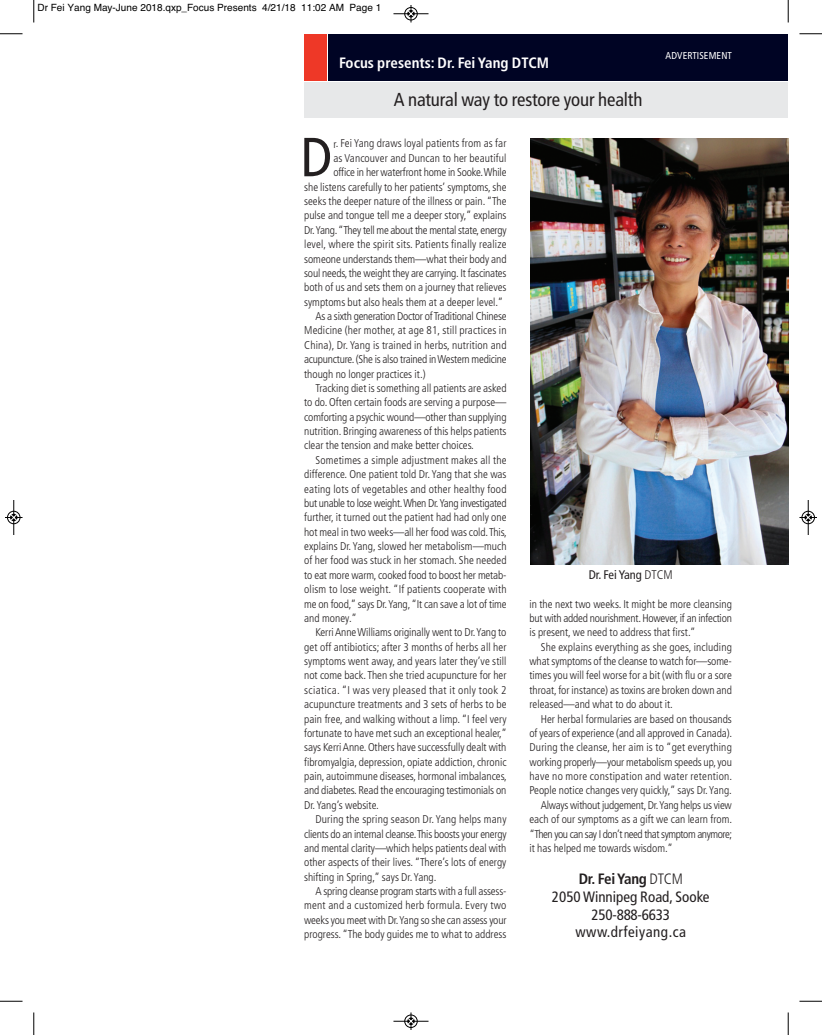
<style>
.page{position:relative;width:822px;height:1035px;background:#fff}
.page>*{position:absolute;margin:0;border:0;box-sizing:border-box;transform-origin:0 0}
.t1{font:condensed 55px "Frutiger";color:#231f20}
.t2{font:condensed 18.75px "Frutiger";letter-spacing:-.005em;color:#231f20}
.t3{font:condensed 15px/17.9px "Frutiger";color:#231f20;text-align:center}
.t4{font:700 condensed 15px "Frutiger";color:#fff}
.t5{font:condensed 12.5px "Frutiger";color:#231f20}
.t6{font:300 condensed 11.25px/14.4px "Frutiger";color:#231f20;text-align:justify}
.t7{font:300 condensed 11.25px "Frutiger";letter-spacing:-.02em;color:#231f20}
.t8{font:300 condensed 11.25px "Frutiger";letter-spacing:-.025em;color:#231f20}
.t9{font:300 condensed 11.25px "Frutiger";letter-spacing:.02em;color:#231f20}
.t10{font:300 condensed 11.25px "Frutiger";letter-spacing:-.04em;color:#231f20}
.t11{font:300 condensed 11.25px "Frutiger";letter-spacing:.03em;color:#231f20}
.t12{font:10px "Helvetica";color:#000}
.t13{font:condensed 10px "Frutiger";letter-spacing:.01em;color:#fff}
.s1{font-weight:300}
.s2{font-weight:700}
</style>
<div class="page">
<div style="left:304px;top:34px;width:22px;height:46px;background:#ee3827"></div>
<div style="left:304px;top:82px;width:484px;height:36px;background:#e7e8e9"></div>
<div style="left:328px;top:34px;width:459px;height:46px;background:#000424"></div>
<img style="left:530px;top:139px;width:257px;height:426px">
<svg style="left:33px;top:0;width:2px;height:22px"></svg>
<svg style="left:0;top:33px;width:22px;height:2px"></svg>
<svg style="left:787px;top:0;width:1px;height:22px"></svg>
<svg style="left:799px;top:33px;width:22px;height:2px"></svg>
<svg style="left:33px;top:1012px;width:2px;height:23px"></svg>
<svg style="left:0;top:1001px;width:22px;height:1px"></svg>
<svg style="left:787px;top:1012px;width:1px;height:23px"></svg>
<svg style="left:799px;top:1001px;width:22px;height:1px"></svg>
<hr style="left:393px;top:14px;width:35px;height:1px;background:#000">
<div style="left:404px;top:7px;width:13px;height:13px;border:1px solid #000;border-radius:50%"></div>
<svg style="left:407px;top:5px;width:7px;height:17px"></svg>
<hr style="left:393px;top:1021px;width:35px;height:1px;background:#000">
<div style="left:404px;top:1015px;width:13px;height:13px;border:1px solid #000;border-radius:50%"></div>
<svg style="left:407px;top:1012px;width:7px;height:18px"></svg>
<hr style="left:14px;top:500px;width:1px;height:35px;background:#000">
<div style="left:7px;top:511px;width:13px;height:13px;border:1px solid #000;border-radius:50%"></div>
<svg style="left:5px;top:514px;width:17px;height:7px"></svg>
<hr style="left:807px;top:500px;width:1px;height:35px;background:#000">
<div style="left:801px;top:511px;width:13px;height:13px;border:1px solid #000;border-radius:50%"></div>
<svg style="left:799px;top:514px;width:17px;height:7px"></svg>
<p class="t12" style="left:38px;top:2px;width:345px">Dr Fei Yang May-June 2018.qxp_Focus Presents 4/21/18 11:02 AM Page 1</p>
<h3 class="t4" style="left:339px;top:57px;width:211px">Focus presents: Dr. Fei Yang DTCM</h3>
<p class="t13" style="left:665px;top:52px;width:68px">ADVERTISEMENT</p>
<h2 class="t2" style="left:393px;top:92px;width:250px">A natural way to restore your health</h2>
<p class="t6" style="left:333px;top:137px;width:174px">r. Fei Yang draws loyal patients from as far</p>
<p class="t6" style="left:333px;top:152px;width:174px">as Vancouver and Duncan to her beautiful</p>
<p class="t6" style="left:333px;top:166px;width:174px">office in her waterfront home in Sooke.While</p>
<p class="t6" style="left:304px;top:180px;width:204px">she listens carefully to her patients’ symptoms,she</p>
<p class="t6" style="left:304px;top:195px;width:204px">seeks the deeper nature of the illness or pain.“The</p>
<p class="t6" style="left:304px;top:209px;width:204px">pulse and tongue tell me a deeper story,” explains</p>
<p class="t8" style="left:304px;top:225px;width:204px">Dr.Yang.“They tell me about the mental state, energy</p>
<p class="t6" style="left:304px;top:238px;width:204px">level, where the spirit sits. Patients finally realize</p>
<p class="t6" style="left:304px;top:252px;width:204px">someone understands them—what their body and</p>
<p class="t6" style="left:304px;top:267px;width:204px">soul needs,the weight they are carrying. It fascinates</p>
<p class="t6" style="left:304px;top:281px;width:204px">both of us and sets them on a journey that relieves</p>
<p class="t6" style="left:304px;top:295px;width:200px">symptoms but also heals them at a deeper level.”</p>
<p class="t7" style="left:315px;top:312px;width:192px">As a sixth generation Doctor ofTraditional Chinese</p>
<p class="t6" style="left:304px;top:324px;width:204px">Medicine (her mother, at age 81, still practices in</p>
<p class="t6" style="left:304px;top:339px;width:204px">China), Dr. Yang is trained in herbs, nutrition and</p>
<p class="t7" style="left:304px;top:355px;width:204px">acupuncture.(She is also trained inWestern medicine</p>
<p class="t6" style="left:304px;top:367px;width:123px">though no longer practices it.)</p>
<p class="t6" style="left:315px;top:382px;width:192px">Tracking diet is something all patients are asked</p>
<p class="t6" style="left:304px;top:396px;width:204px">to do. Often certain foods are serving a purpose—</p>
<p class="t6" style="left:304px;top:410px;width:204px">comforting a psychic wound—other than supplying</p>
<p class="t6" style="left:304px;top:425px;width:204px">nutrition. Bringing awareness of this helps patients</p>
<p class="t6" style="left:304px;top:439px;width:171px">clear the tension and make better choices.</p>
<p class="t6" style="left:315px;top:454px;width:192px">Sometimes a simple adjustment makes all the</p>
<p class="t6" style="left:304px;top:468px;width:204px">difference. One patient told Dr. Yang that she was</p>
<p class="t6" style="left:304px;top:482px;width:204px">eating lots of vegetables and other healthy food</p>
<p class="t8" style="left:304px;top:498px;width:204px">but unable to lose weight.When Dr.Yang investigated</p>
<p class="t6" style="left:304px;top:511px;width:204px">further, it turned out the patient had had only one</p>
<p class="t6" style="left:304px;top:525px;width:204px">hot meal in two weeks—all her food was cold.This,</p>
<p class="t6" style="left:304px;top:540px;width:204px">explains Dr.Yang, slowed her metabolism—much</p>
<p class="t6" style="left:304px;top:554px;width:204px">of her food was stuck in her stomach. She needed</p>
<p class="t6" style="left:304px;top:569px;width:204px">to eat more warm,cooked food to boost her metab-</p>
<p class="t6" style="left:304px;top:583px;width:204px">olism to lose weight. “If patients cooperate with</p>
<p class="t6" style="left:304px;top:597px;width:204px">me on food,” says Dr.Yang,“It can save a lot of time</p>
<p class="t6" style="left:304px;top:612px;width:54px">and money.”</p>
<p class="t6" style="left:315px;top:626px;width:192px">KerriAnneWilliams originally went to Dr.Yang to</p>
<p class="t6" style="left:304px;top:640px;width:204px">get off antibiotics; after 3 months of herbs all her</p>
<p class="t6" style="left:304px;top:655px;width:204px">symptoms went away, and years later they’ve still</p>
<p class="t6" style="left:304px;top:669px;width:204px">not come back. Then she tried acupuncture for her</p>
<p class="t11" style="left:304px;top:685px;width:204px">sciatica. “I was very pleased that it only took 2</p>
<p class="t6" style="left:304px;top:698px;width:204px">acupuncture treatments and 3 sets of herbs to be</p>
<p class="t6" style="left:304px;top:712px;width:204px">pain free, and walking without a limp. “I feel very</p>
<p class="t6" style="left:304px;top:727px;width:204px">fortunate to have met such an exceptional healer,”</p>
<p class="t6" style="left:304px;top:741px;width:204px">says KerriAnne.Others have successfully dealt with</p>
<p class="t6" style="left:304px;top:755px;width:204px">fibromyalgia, depression, opiate addiction,chronic</p>
<p class="t6" style="left:304px;top:770px;width:204px">pain, autoimmune diseases, hormonal imbalances,</p>
<p class="t6" style="left:304px;top:784px;width:204px">and diabetes. Read the encouraging testimonials on</p>
<p class="t6" style="left:304px;top:799px;width:76px">Dr.Yang’s website.</p>
<p class="t6" style="left:315px;top:813px;width:192px">During the spring season Dr. Yang helps many</p>
<p class="t7" style="left:304px;top:829px;width:204px">clients do an internal cleanse.This boosts your energy</p>
<p class="t6" style="left:304px;top:842px;width:204px">and mental clarity—which helps patients deal with</p>
<p class="t6" style="left:304px;top:856px;width:204px">other aspects of their lives. “There’s lots of energy</p>
<p class="t6" style="left:304px;top:870px;width:134px">shifting in Spring,” says Dr.Yang.</p>
<p class="t6" style="left:315px;top:885px;width:192px">A spring cleanse program starts with a full assess-</p>
<p class="t9" style="left:304px;top:901px;width:204px">ment and a customized herb formula. Every two</p>
<p class="t6" style="left:304px;top:914px;width:204px">weeks you meet with Dr.Yang so she can assess your</p>
<p class="t6" style="left:304px;top:928px;width:204px">progress. “The body guides me to what to address</p>
<h1 class="t1" style="left:300px;top:135px;width:33px">D</h1>
<p class="t5" style="left:588px;top:569px;width:85px">Dr. Fei Yang <span class="s1">DTCM</span></p>
<p class="t6" style="left:529px;top:597px;width:204px">in the next two weeks. It might be more cleansing but with added nourishment.However, if an infection is present, we need to address that first.”</p>
<p class="t6" style="left:529px;top:640px;width:204px;text-indent:11px">She explains everything as she goes, including what symptoms of the cleanse to watch for—some&shy;times you will feel worse for a bit (with flu or a sore throat, for instance) as toxins are broken down and released—and what to do about it.</p>
<p class="t6" style="left:540px;top:712px;width:192px">Her herbal formularies are based on thousands</p>
<p class="t6" style="left:529px;top:727px;width:204px">of years of experience (and all approved in Canada).</p>
<p class="t6" style="left:529px;top:741px;width:204px">During the cleanse, her aim is to “get everything</p>
<p class="t6" style="left:529px;top:755px;width:204px">working properly—your metabolism speeds up,you</p>
<p class="t9" style="left:529px;top:772px;width:204px">have no more constipation and water retention.</p>
<p class="t6" style="left:529px;top:784px;width:204px">People notice changes very quickly,” says Dr.Yang.</p>
<p class="t7" style="left:540px;top:800px;width:192px">Always without judgement,Dr.Yang helps us view</p>
<p class="t6" style="left:529px;top:813px;width:204px">each of our symptoms as a gift we can learn from.</p>
<p class="t10" style="left:529px;top:829px;width:204px">“Then you can say I don’t need that symptom anymore;</p>
<p class="t6" style="left:529px;top:842px;width:145px">it has helped me towards wisdom.”</p>
<h3 class="t3" style="left:551px;top:871px;width:159px"><span class="s2">Dr. FeiYang</span> <span class="s1">DTCM<br></span>2050Winnipeg Road, Sooke<br>250-888-6633 www.drfeiyang.ca</h3>
</div>
